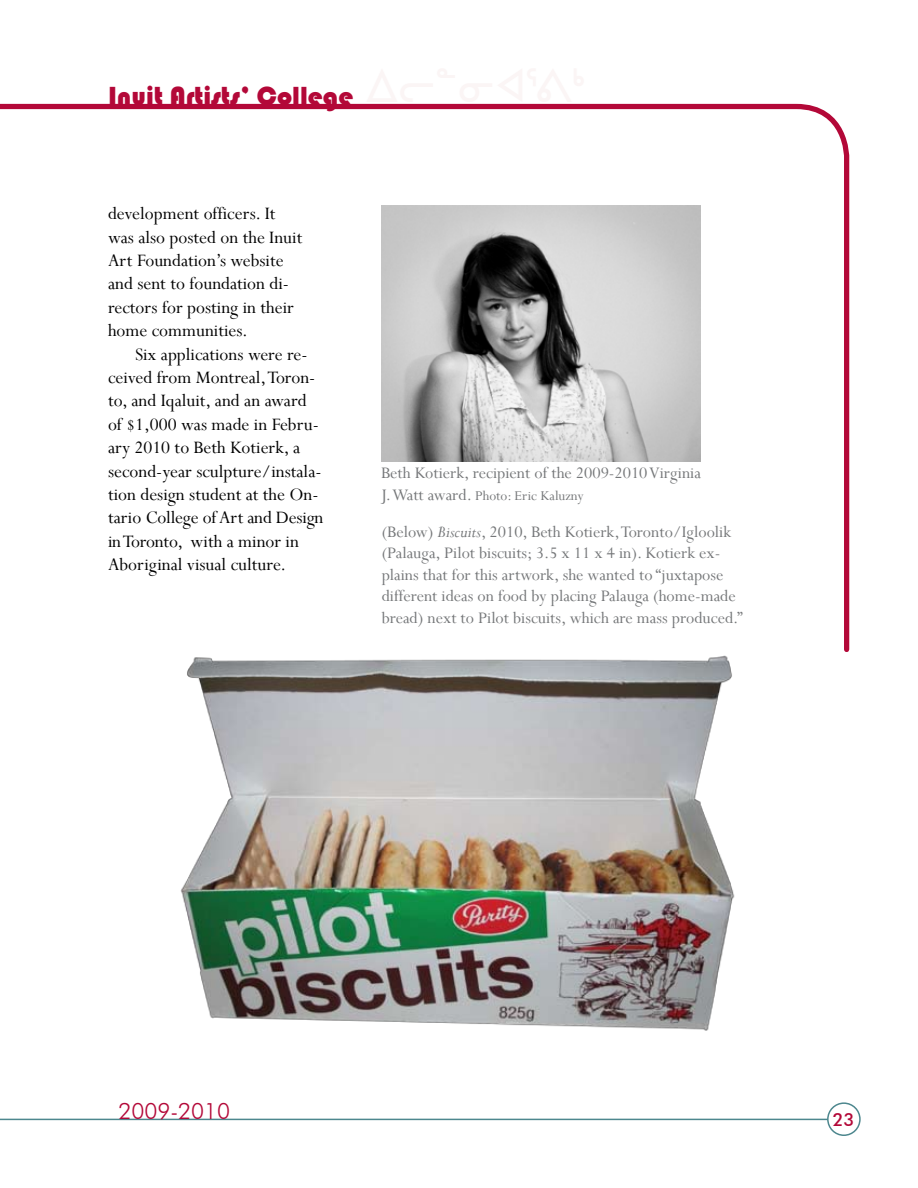
<style>
.page{position:relative;width:918px;height:1188px;background:#fff}
.page>*{position:absolute;margin:0;border:0;box-sizing:border-box;transform-origin:0 0}
.t1{font:27px "Bauhaus 93";color:#b30838}
.t2{font:300 22.5px "Futura BT";color:#b30838}
.t3{font:19.5px/23.4px "Perpetua";color:#000}
.t4{font:18px/21.6px "Perpetua";color:#757779}
.t5{font:500 18px "Futura BT";color:#b30838}
.t6{font:15px "Perpetua";color:#757779}
.s1{font-family:"Pro Syl";font-size:48px;color:#fbf5f5}
.s2{font-size:18px}
.s3{font-style:italic}
</style>
<div class="page">
<hr style="left:0;top:1119px;width:828px;height:1px;background:#4d878e">
<div style="left:827px;top:1102px;width:34px;height:34px;border:2px solid #4d878e;border-radius:50%"></div>
<svg style="left:0;top:103px;width:850px;height:549px"></svg>
<img style="left:381px;top:206px;width:320px;height:256px">
<img style="left:108px;top:625px;width:677px;height:406px">
<h1 class="t1" style="left:108px;top:81px;width:479px">Inuit Artists’ College <span class="s1">WO8IX3=4</span></h1>
<p class="t3" style="left:108px;top:202px;width:196px">development officers. It was also posted on the Inuit<br>Art Foundation’s website and sent to foundation di&shy;rectors for posting in their home communities.</p>
<p class="t3" style="left:108px;top:342px;width:217px;text-indent:27px">Six applications were re&shy;ceived from Montreal, Toron&shy;to, and Iqaluit, and an award of $1,000 was made in Febru&shy;ary 2010 to Beth Kotierk, a second-year sculpture/instala&shy;tion design student at the On&shy;tario College of Art and Design in Toronto, with a minor in<br>Aboriginal visual culture.</p>
<p class="t4" style="left:381px;top:462px;width:321px">Beth Kotierk, recipient of the 2009-2010 Virginia</p>
<p class="t6" style="left:381px;top:486px;width:204px"><span class="s2">J. Watt award.</span> Photo: Eric Kaluzny</p>
<p class="t4" style="left:382px;top:520px;width:363px">(Below) <span class="s3">Biscuits</span>, 2010, Beth Kotierk, Toronto/Igloolik (Palauga, Pilot biscuits; 3.5 x 11 x 4 in). Kotierk ex&shy;plains that for this artwork, she wanted to “juxtapose different ideas on food by placing Palauga (home-made bread) next to Pilot biscuits, which are mass produced.”</p>
<p class="t2" style="left:118px;top:1097px;width:113px">2009-2010</p>
<p class="t5" style="left:833px;top:1109px;width:23px">23</p>
</div>
